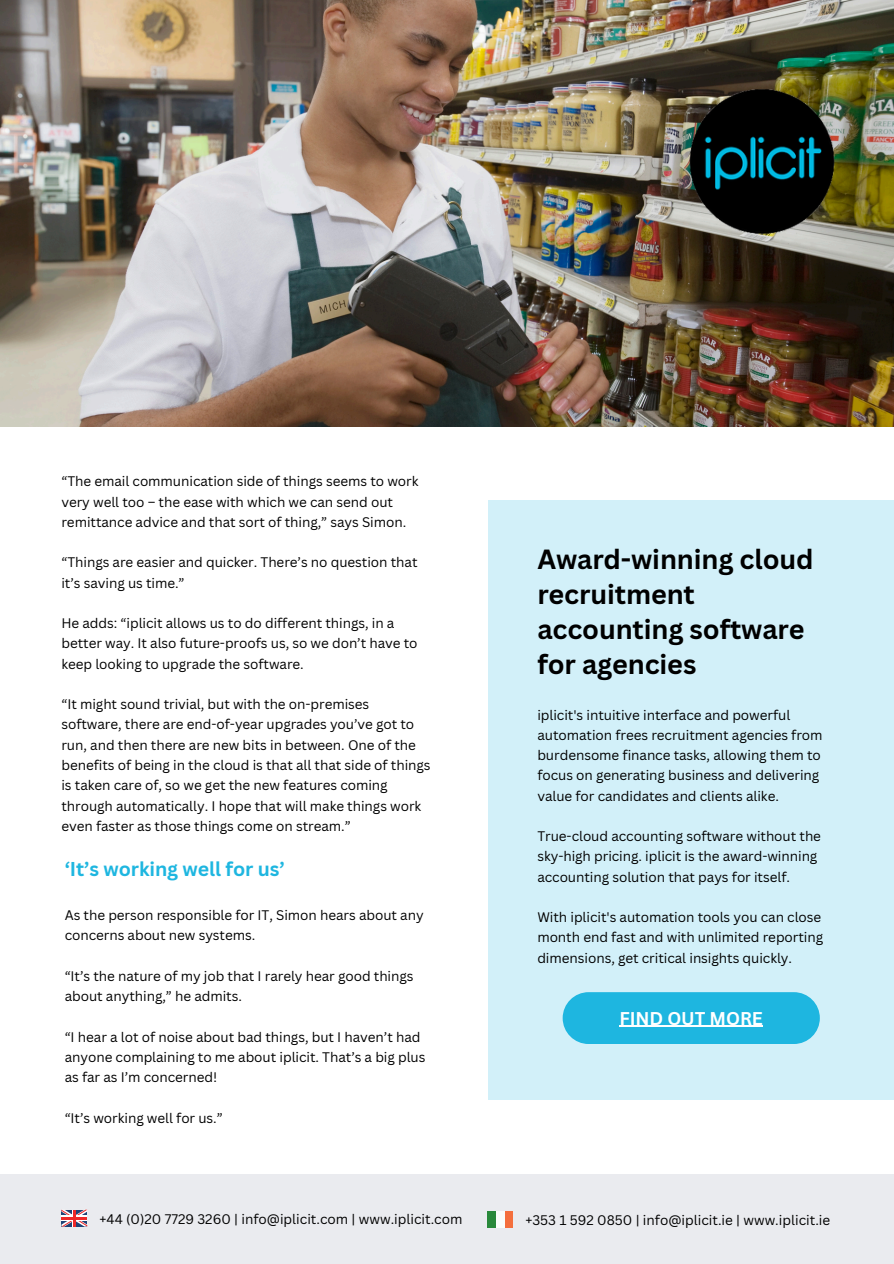
<style>
.page{position:relative;width:894px;height:1264px;background:#fff}
.page>*{position:absolute;margin:0;border:0;box-sizing:border-box;transform-origin:0 0}
.t1{font:700 27px/34.8px "Canva Sans";letter-spacing:-.005em;color:#000}
.t2{font:700 19.5px "Canva Sans";letter-spacing:-.005em;color:#1eb6e0}
.t3{font:700 18px "Canva Sans";letter-spacing:-.005em;color:#fff}
.t4{font:13.5px/20.2px "Canva Sans";letter-spacing:-.005em;color:#000}
</style>
<div class="page">
<img style="left:0;top:0;width:893px;height:426px">
<div style="left:488px;top:500px;width:405px;height:599px;background:#d2f0f9"></div>
<div style="left:562px;top:992px;width:257px;height:51px;background:#1eb6e0;border-radius:26px"></div>
<hr style="left:619px;top:1025px;width:143px;height:2px;background:#fff">
<img style="left:689px;top:89px;width:145px;height:145px">
<div style="left:0;top:1174px;width:893px;height:89px;background:#eaebef"></div>
<div style="left:487px;top:1210px;width:9px;height:17px;background:#29893b"></div>
<div style="left:504px;top:1210px;width:9px;height:17px;background:#f46f3d"></div>
<div style="left:496px;top:1210px;width:8px;height:17px;background:#fafdfa"></div>
<svg style="left:61px;top:1209px;width:26px;height:17px"></svg>
<p class="t4" style="left:61px;top:471px;width:358px">“The email communication side of things seems to work very well too – the ease with which we can send out remittance advice and that sort of thing,” says Simon.</p>
<p class="t4" style="left:61px;top:552px;width:357px">“Things are easier and quicker. There’s no question that it’s saving us time.”</p>
<p class="t4" style="left:61px;top:613px;width:357px">He adds: “iplicit allows us to do different things, in a better way. It also future-proofs us, so we don’t have to keep looking to upgrade the software.</p>
<p class="t4" style="left:61px;top:694px;width:370px">“It might sound trivial, but with the on-premises software, there are end-of-year upgrades you’ve got to run, and then there are new bits in between. One of the benefits of being in the cloud is that all that side of things is taken care of, so we get the new features coming through automatically. I hope that will make things work even faster as those things come on stream.”</p>
<h3 class="t4" style="left:537px;top:704px;width:287px">iplicit's intuitive interface and powerful automation frees recruitment agencies from burdensome finance tasks, allowing them to focus on generating business and delivering value for candidates and clients alike.</h3>
<p class="t4" style="left:537px;top:825px;width:285px">True-cloud accounting software without the sky-high pricing. iplicit is the award-winning accounting solution that pays for itself.</p>
<p class="t4" style="left:537px;top:906px;width:287px">With iplicit's automation tools you can close month end fast and with unlimited reporting dimensions, get critical insights quickly.</p>
<p class="t1" style="left:537px;top:541px;width:278px">Award-winning cloud recruitment accounting software for agencies</p>
<p class="t2" style="left:65px;top:855px;width:221px">‘It’s working well for us’</p>
<p class="t4" style="left:65px;top:904px;width:360px">As the person responsible for IT, Simon hears about any concerns about new systems.</p>
<p class="t4" style="left:65px;top:965px;width:350px">“It’s the nature of my job that I rarely hear good things about anything,” he admits.</p>
<h2 class="t4" style="left:65px;top:1026px;width:362px">“I hear a lot of noise about bad things, but I haven’t had anyone complaining to me about iplicit. That’s a big plus as far as I’m concerned!</h2>
<p class="t4" style="left:65px;top:1107px;width:159px">“It’s working well for us.”</p>
<p class="t3" style="left:619px;top:1005px;width:145px">FIND OUT MORE</p>
<h1 class="t4" style="left:100px;top:1208px;width:364px">+44 (0)20 7729 3260 | info@iplicit.com | www.iplicit.com</h1>
<p class="t4" style="left:525px;top:1209px;width:306px">+353 1 592 0850 | info@iplicit.ie | www.iplicit.ie</p>
</div>
